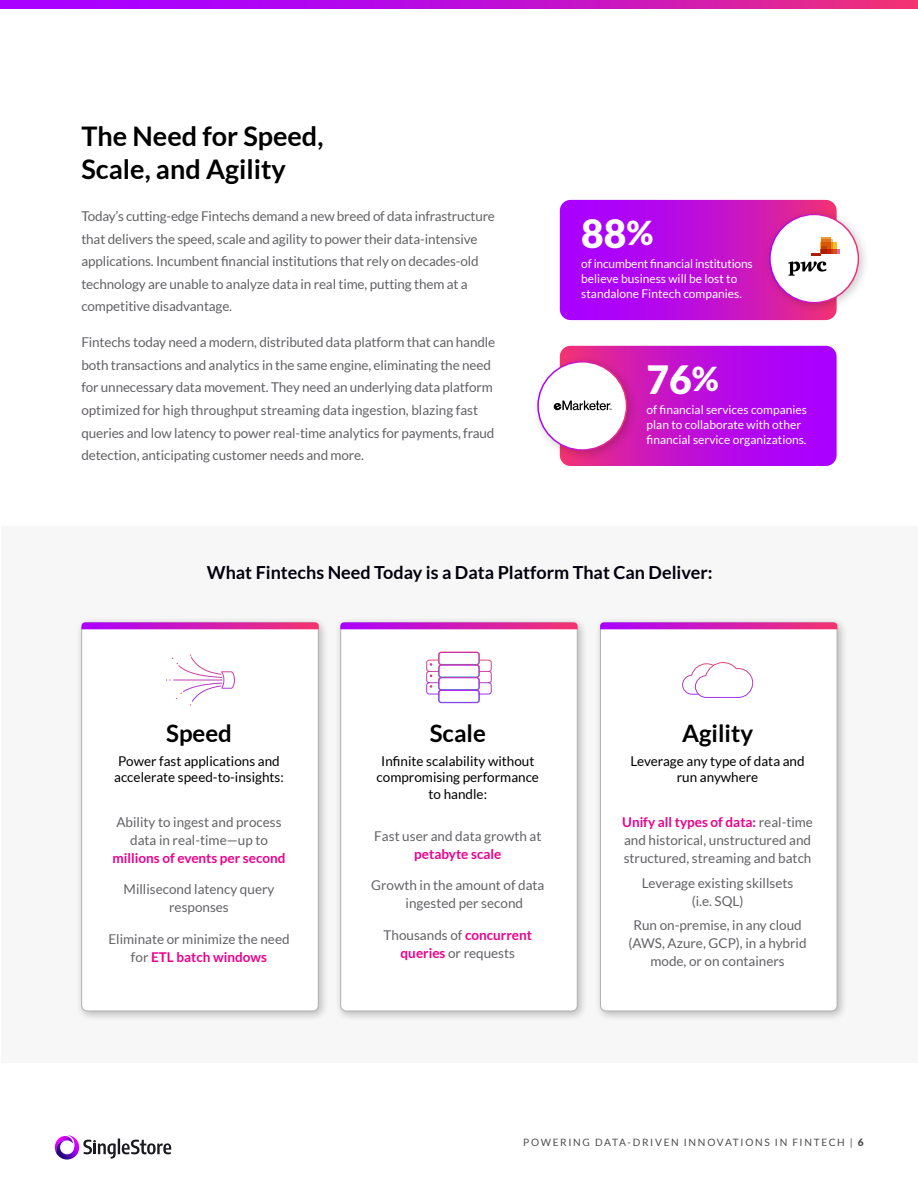
<style>
.page{position:relative;width:918px;height:1188px;background:#fff}
.page>*{position:absolute;margin:0;border:0;box-sizing:border-box;transform-origin:0 0}
.t1{font:900 39px "Lato";color:#fff}
.t2{font:700 27px/32.4px "Lato";color:#000}
.t3{font:700 24px "Lato";color:#000}
.t4{font:700 18px "Lato";color:#03000d}
.t5{font:13.5px/18px "Lato";letter-spacing:-.01em;color:#636165;text-align:center}
.t6{font:13.5px/16.5px "Lato";color:#000;text-align:center}
.t7{font:12px/15px "Lato";color:#fff}
.t8{font:10.2px "Lato";letter-spacing:.165em;color:#4d4d4f}
.s1{font-size:33px}
.s2{font-weight:700;color:#ec008c}
.s3{font-weight:900}
</style>
<div class="page">
<svg style="left:54px;top:1135px;width:117px;height:25px"></svg>
<svg style="left:0;top:0;width:918px;height:9px;background:#c210d0"></svg>
<div style="left:762px;top:207px;width:108px;height:108px;background:#000;opacity:.2"></div>
<div style="left:770px;top:214px;width:88px;height:89px;background:#fff;border-radius:50%"></div>
<div style="left:821px;top:249px;width:18px;height:5px;background:#e669a2"></div>
<svg style="left:560px;top:200px;width:277px;height:120px;background:#c42ddb"></svg>
<div style="left:531px;top:354px;width:108px;height:108px;background:#000;opacity:.2"></div>
<div style="left:538px;top:362px;width:89px;height:88px;background:#fff;border-radius:50%"></div>
<svg style="left:554px;top:346px;width:283px;height:120px;background:#c533dd"></svg>
<div style="left:2px;top:526px;width:916px;height:537px;background:#f7f7f7"></div>
<div style="left:334px;top:616px;width:254px;height:406px;background:#000;opacity:.25"></div>
<div style="left:341px;top:623px;width:236px;height:388px;background:#fff;border-radius:5px"></div>
<div style="left:340px;top:622px;width:238px;height:389px;border:1px solid #b1b0b2;border-radius:5px"></div>
<div style="left:75px;top:616px;width:254px;height:406px;background:#000;opacity:.25"></div>
<div style="left:82px;top:623px;width:236px;height:388px;background:#fff;border-radius:5px"></div>
<div style="left:81px;top:622px;width:238px;height:389px;border:1px solid #b1b0b2;border-radius:5px"></div>
<div style="left:594px;top:616px;width:254px;height:406px;background:#000;opacity:.25"></div>
<div style="left:600px;top:623px;width:237px;height:388px;background:#fff;border-radius:5px"></div>
<div style="left:600px;top:622px;width:237px;height:389px;border:1px solid #b1b0b2;border-radius:5px"></div>
<svg style="left:82px;top:622px;width:237px;height:7px;background:#cd23b7"></svg>
<svg style="left:340px;top:622px;width:238px;height:7px;background:#cd24b7"></svg>
<svg style="left:600px;top:622px;width:237px;height:7px;background:#cd23b7"></svg>
<svg style="left:166px;top:654px;width:69px;height:52px"></svg>
<svg style="left:682px;top:662px;width:72px;height:36px"></svg>
<svg style="left:426px;top:651px;width:66px;height:53px"></svg>
<p class="t2" style="left:81px;top:120px;width:243px">The Need for Speed,<br>Scale, and Agility</p>
<p class="t5" style="left:81px;top:205px;width:415px;line-height:22.5px;text-align:left">Today’s cutting-edge Fintechs demand a new breed of data infrastructure that delivers the speed, scale and agility to power their data-intensive applications. Incumbent financial institutions that rely on decades-old technology are unable to analyze data in real time, putting them at a competitive disadvantage.</p>
<p class="t5" style="left:81px;top:331px;width:415px;line-height:22.5px;text-align:left">Fintechs today need a modern, distributed data platform that can handle both transactions and analytics in the same engine, eliminating the need for unnecessary data movement. They need an underlying data platform optimized for high throughput streaming data ingestion, blazing fast queries and low latency to power real-time analytics for payments, fraud detection, anticipating customer needs and more.</p>
<p class="t1" style="left:581px;top:211px;width:74px">88<span class="s1">%</span></p>
<p class="t7" style="left:581px;top:256px;width:173px">of incumbent financial institutions believe business will be lost to standalone Fintech companies.</p>
<p class="t1" style="left:647px;top:357px;width:74px">76<span class="s1">%</span></p>
<p class="t7" style="left:647px;top:402px;width:162px">of financial services companies plan to collaborate with other financial service organizations.</p>
<p class="t4" style="left:207px;top:562px;width:507px">What Fintechs Need Today is a Data Platform That Can Deliver:</p>
<p class="t3" style="left:166px;top:720px;width:67px">Speed</p>
<p class="t3" style="left:430px;top:720px;width:58px">Scale</p>
<p class="t3" style="left:682px;top:720px;width:73px">Agility</p>
<p class="t6" style="left:114px;top:753px;width:171px">Power fast applications and accelerate speed-to-insights:</p>
<p class="t6" style="left:377px;top:753px;width:164px">Infinite scalability without compromising performance to handle:</p>
<p class="t6" style="left:631px;top:753px;width:176px">Leverage any type of data and run anywhere</p>
<p class="t5" style="left:113px;top:813px;width:174px">Ability to ingest and process data in real-time—up to <span class="s2">millions of events per second</span></p>
<p class="t5" style="left:124px;top:880px;width:152px">Millisecond latency query responses</p>
<p class="t5" style="left:108px;top:930px;width:183px">Eliminate or minimize the need for <span class="s2">ETL batch windows</span></p>
<p class="t5" style="left:374px;top:827px;width:169px">Fast user and data growth at <span class="s2">petabyte scale</span></p>
<p class="t5" style="left:371px;top:876px;width:175px">Growth in the amount of data</p>
<p class="t5" style="left:406px;top:894px;width:119px">ingested per second</p>
<p class="t5" style="left:384px;top:926px;width:150px">Thousands of <span class="s2">concurrent queries</span> or requests</p>
<p class="t5" style="left:622px;top:813px;width:192px;text-align:left"><span class="s2">Unify all types of data:</span> real-time and historical, unstructured and structured, streaming and batch</p>
<p class="t5" style="left:642px;top:874px;width:153px">Leverage existing skillsets (i.e. SQL)</p>
<p class="t5" style="left:629px;top:916px;width:180px">Run on-premise, in any cloud (AWS, Azure, GCP), in a hybrid mode, or on containers</p>
<p class="t8" style="left:523px;top:1137px;width:342px">POWERING DATA-DRIVEN INNOVATIONS IN FINTECH | <span class="s3">6</span></p>
</div>
